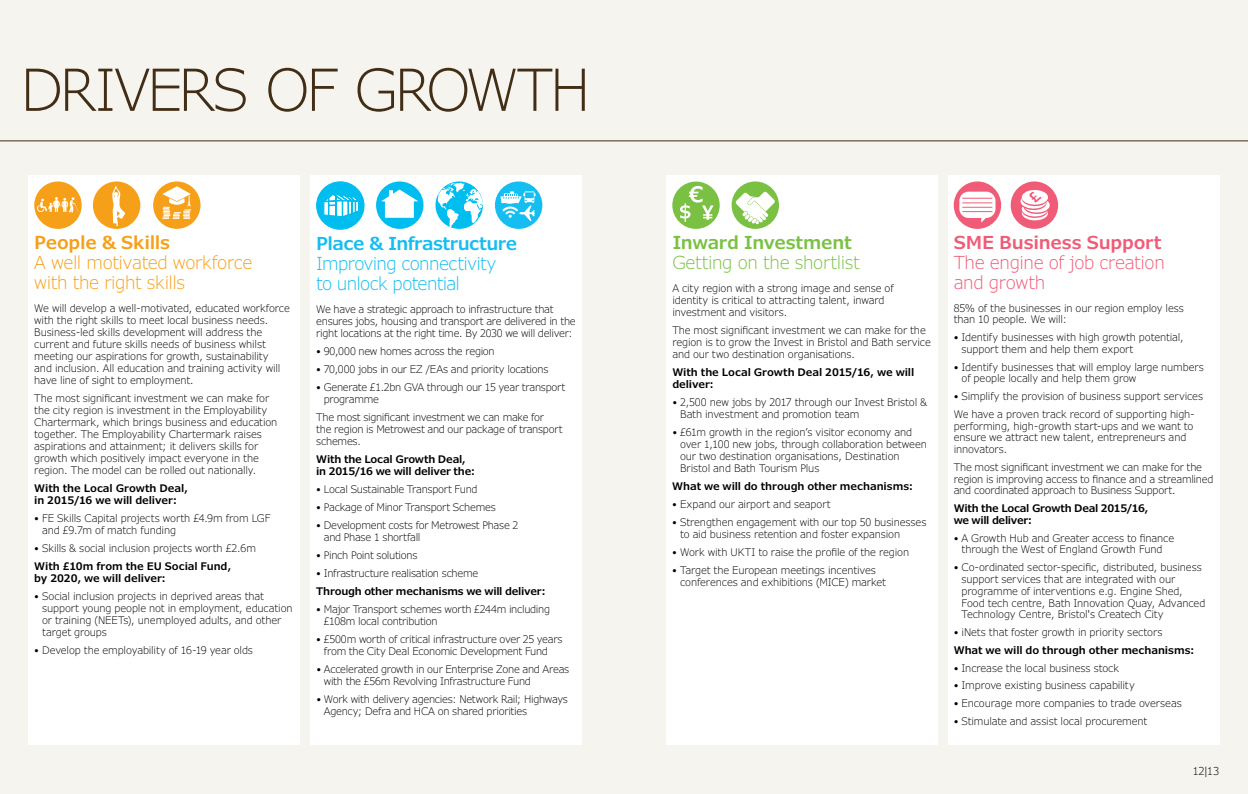
<style>
.page{position:relative;width:1248px;height:794px;background:#fff}
.page>*{position:absolute;margin:0;border:0;box-sizing:border-box;transform-origin:0 0}
.t1{font:300 58px "Verdana Pro";letter-spacing:-.045em;color:#422e16}
.t2{font:300 18px/20px "Verdana Pro";letter-spacing:-.025em;color:#f6a01a}
.t3{font:300 18px/20px "Verdana Pro";color:#15bef0}
.t4{font:300 18px/20px "Verdana Pro";letter-spacing:-.02em;color:#f05b78}
.t5{font:300 18px "Verdana Pro";letter-spacing:-.02em;color:#7ac143}
.t6{font:600 18px "Verdana Pro";letter-spacing:-.03em;color:#15bef0}
.t7{font:600 18px "Verdana Pro";letter-spacing:-.015em;color:#f05b78}
.t8{font:600 18px "Verdana Pro";letter-spacing:-.02em;color:#7ac143}
.t9{font:600 18px "Verdana Pro";letter-spacing:-.015em;color:#f6a01a}
.t10{font:300 11px "Verdana Pro";color:#000}
.t11{font:300 10.5px/12px "Verdana Pro";letter-spacing:-.015em;color:#000}
.t12{font:600 10.5px/12px "Verdana Pro";letter-spacing:-.015em;color:#000}
</style>
<div class="page">
<div style="left:0;top:0;width:1247px;height:794px;background:#f6f4ee"></div>
<hr style="left:0;top:140px;width:1247px;height:1px;background:#422e16">
<div style="left:29px;top:176px;width:271px;height:569px;background:#fff"></div>
<svg style="left:153px;top:181px;width:47px;height:48px"></svg>
<svg style="left:34px;top:181px;width:48px;height:48px"></svg>
<svg style="left:93px;top:181px;width:47px;height:48px"></svg>
<div style="left:666px;top:176px;width:271px;height:569px;background:#fff"></div>
<svg style="left:672px;top:181px;width:47px;height:48px"></svg>
<svg style="left:731px;top:181px;width:48px;height:48px"></svg>
<div style="left:310px;top:176px;width:272px;height:569px;background:#fff"></div>
<svg style="left:495px;top:181px;width:47px;height:48px"></svg>
<svg style="left:435px;top:181px;width:48px;height:48px"></svg>
<svg style="left:437px;top:183px;width:46px;height:45px"></svg>
<svg style="left:376px;top:181px;width:47px;height:48px"></svg>
<svg style="left:316px;top:181px;width:49px;height:49px"></svg>
<div style="left:947px;top:176px;width:272px;height:569px;background:#fff"></div>
<svg style="left:953px;top:181px;width:48px;height:48px"></svg>
<hr style="left:962px;top:198px;width:30px;height:1px;background:#f05b78">
<hr style="left:962px;top:202px;width:30px;height:1px;background:#f05b78">
<hr style="left:962px;top:207px;width:30px;height:1px;background:#f05b78">
<hr style="left:962px;top:211px;width:30px;height:1px;background:#f05b78">
<svg style="left:1010px;top:181px;width:47px;height:48px"></svg>
<h1 class="t1" style="left:21px;top:53px;width:128px">DRiVERS</h1>
<h1 class="t1" style="left:265px;top:53px;width:316px">of g rowth</h1>
<h2 class="t9" style="left:34px;top:231px;width:138px">People &amp; Skills</h2>
<h2 class="t2" style="left:34px;top:253px;width:220px">A well motivated workforce with the right skills</h2>
<p class="t11" style="left:34px;top:302px;width:257px">We will develop a well-motivated, educated workforce with the right skills to meet local business needs.<br>Business-led skills development will address the current and future skills needs of business whilst meeting our aspirations for growth, sustainability<br>and inclusion. All education and training activity will have line of sight to employment.</p>
<p class="t11" style="left:34px;top:392px;width:245px">The most significant investment we can make for the city region is investment in the Employability Chartermark, which brings business and education together. The Employability Chartermark raises aspirations and attainment; it delivers skills for growth which positively impact everyone in the region. The model can be rolled out nationally.</p>
<p class="t12" style="left:34px;top:482px;width:155px">With the Local Growth Deal, in 2015/16 we will deliver:</p>
<p class="t11" style="left:42px;top:512px;width:230px;text-indent:-8px">• FE Skills Capital projects worth £4.9m from LGF and £9.7m of match funding</p>
<p class="t11" style="left:34px;top:542px;width:223px">• Skills &amp; social inclusion projects worth £2.6m</p>
<p class="t12" style="left:34px;top:560px;width:198px">With £10m from the EU Social Fund, by 2020, we will deliver:</p>
<p class="t11" style="left:42px;top:590px;width:252px;text-indent:-8px">• Social inclusion projects in deprived areas that support young people not in employment, education or training (NEET</p>
<p class="t11" style="left:123px;top:614px;width:159px">s), unemployed adults, and other</p>
<p class="t11" style="left:42px;top:626px;width:66px">target groups</p>
<p class="t11" style="left:34px;top:644px;width:220px">• Develop the employability of 16-19 year olds</p>
<h2 class="t6" style="left:316px;top:231px;width:202px">Place &amp; Infrastructure</h2>
<h2 class="t3" style="left:316px;top:253px;width:182px">Improving connectivity to unlock potential</h2>
<p class="t11" style="left:316px;top:303px;width:261px">We have a strategic approach to infrastructure that ensures jobs, housing and transport are delivered in the right locations at the right time. By 2030 we will deliver:</p>
<p class="t11" style="left:316px;top:345px;width:180px">• 90,000 new homes across the region</p>
<p class="t11" style="left:316px;top:363px;width:234px">• 70,000 jobs in our EZ /EAs and priority locations</p>
<p class="t11" style="left:324px;top:381px;width:243px;text-indent:-8px">• Generate £1.2bn GVA through our 15 year transport programme</p>
<p class="t11" style="left:316px;top:411px;width:248px">The most significant investment we can make for<br>the region is Metrowest and our package of transport schemes.</p>
<p class="t12" style="left:316px;top:453px;width:160px">With the Local Growth Deal, in 2015/16 we will deliver the:</p>
<p class="t11" style="left:316px;top:483px;width:163px">• Local Sustainable Transport Fund</p>
<p class="t11" style="left:316px;top:501px;width:181px">• Package of Minor Transport Schemes</p>
<p class="t11" style="left:324px;top:519px;width:196px;text-indent:-8px">• Development costs for Metrowest Phase 2 and Phase 1 shortfall</p>
<p class="t11" style="left:316px;top:549px;width:103px">• Pinch Point solutions</p>
<p class="t11" style="left:316px;top:567px;width:163px">• Infrastructure realisation scheme</p>
<p class="t12" style="left:316px;top:585px;width:231px">Through other mechanisms we will deliver:</p>
<p class="t11" style="left:324px;top:603px;width:228px;text-indent:-8px">• Major Transport schemes worth £244m including £108m local contribution</p>
<p class="t11" style="left:324px;top:633px;width:240px;text-indent:-8px">• £500m worth of critical infrastructure over 25 years from the City Deal Economic Development Fund</p>
<p class="t11" style="left:324px;top:663px;width:247px;text-indent:-8px">• Accelerated growth in our Enterprise Zone and Areas with the £56m Revolving Infrastructure Fund</p>
<p class="t11" style="left:324px;top:693px;width:246px;text-indent:-7px">• Work with delivery agencies: Network Rail; Highways<br>Agency; Defra and HCA on shared priorities</p>
<h2 class="t8" style="left:672px;top:231px;width:181px">Inward Investment</h2>
<h2 class="t5" style="left:672px;top:251px;width:189px">Getting on the shortlist</h2>
<p class="t11" style="left:672px;top:282px;width:223px">A city region with a strong image and sense of identity is critical to attracting talent, inward investment and visitors.</p>
<p class="t11" style="left:672px;top:324px;width:260px">The most significant investment we can make for the region is to grow the Invest in Bristol and Bath service and our two destination organisations.</p>
<p class="t12" style="left:672px;top:366px;width:243px">With the Local Growth Deal 2015/16, we will deliver:</p>
<p class="t11" style="left:680px;top:396px;width:249px;text-indent:-8px">• 2,500 new jobs by 2017 through our Invest Bristol &amp;<br>Bath investment and promotion team</p>
<p class="t11" style="left:680px;top:426px;width:248px;text-indent:-8px">• £61m growth in the region’s visitor economy and over 1,100 new jobs, through collaboration between our two destination organisations, Destination Bristol and Bath Tourism Plus</p>
<p class="t12" style="left:672px;top:480px;width:242px">What we will do through other mechanisms:</p>
<p class="t11" style="left:672px;top:498px;width:160px">• Expand our airport and seaport</p>
<p class="t11" style="left:680px;top:516px;width:248px;text-indent:-8px">• Strengthen engagement with our top 50 businesses to aid business retention and foster expansion</p>
<p class="t11" style="left:672px;top:546px;width:238px">• Work with UKTI to raise the profile of the region</p>
<p class="t11" style="left:680px;top:564px;width:197px;text-indent:-8px">• Target the European meetings incentives conferences and exhibitions (MICE</p>
<p class="t11" style="left:844px;top:576px;width:43px">) market</p>
<h2 class="t7" style="left:953px;top:231px;width:209px">SM E Business Support</h2>
<h2 class="t4" style="left:953px;top:253px;width:213px">The engine of job creation and growth</h2>
<p class="t11" style="left:953px;top:302px;width:232px;line-height:11.7px">85% of the businesses in our region employ less than 10 people. We will:</p>
<p class="t11" style="left:961px;top:332px;width:224px;line-height:11.7px;text-indent:-8px">• Identify businesses with high growth potential, support them and help them export</p>
<p class="t11" style="left:961px;top:361px;width:244px;line-height:11.7px;text-indent:-8px">• Identify businesses that will employ large numbers of people locally and help them grow</p>
<p class="t11" style="left:953px;top:388px;width:251px;line-height:17.7px">• Simplify the provision of business support services<br>We have a proven track record of supporting high-</p>
<p class="t11" style="left:953px;top:420px;width:241px;line-height:11.7px">performing, high-growth start-ups and we want to ensure we attract new talent, entrepreneurs and innovators.</p>
<p class="t11" style="left:953px;top:461px;width:261px;line-height:11.7px">The most significant investment we can make for the region is improving access to finance and a streamlined and coordinated approach to Business Support.</p>
<p class="t12" style="left:953px;top:502px;width:196px;line-height:11.7px">With the Local Growth Deal 2015/16, we will deliver:</p>
<p class="t11" style="left:953px;top:532px;width:222px;line-height:11.7px;text-align:center">• A Growth Hub and Greater access to finance through the West of England Growth Fund</p>
<p class="t11" style="left:961px;top:562px;width:245px;line-height:11.7px;text-indent:-8px">• Co-ordinated sector-specific, distributed, business support services that are integrated with our programme of interventions e.g. Engine Shed, Food tech centre, Bath Innovation Quay, Advanced Technology Centre, Bristol's Createch City</p>
<p class="t11" style="left:953px;top:626px;width:210px">• iNets that foster growth in priority sectors</p>
<p class="t12" style="left:953px;top:644px;width:242px">What we will do through other mechanisms:</p>
<p class="t11" style="left:953px;top:662px;width:167px">• Increase the local business stock</p>
<p class="t11" style="left:953px;top:679px;width:183px">• Improve existing business capability</p>
<p class="t11" style="left:953px;top:697px;width:230px">• Encourage more companies to trade overseas</p>
<p class="t11" style="left:953px;top:715px;width:195px">• Stimulate and assist local procurement</p>
<p class="t10" style="left:1192px;top:763px;width:28px">12|13</p>
</div>
